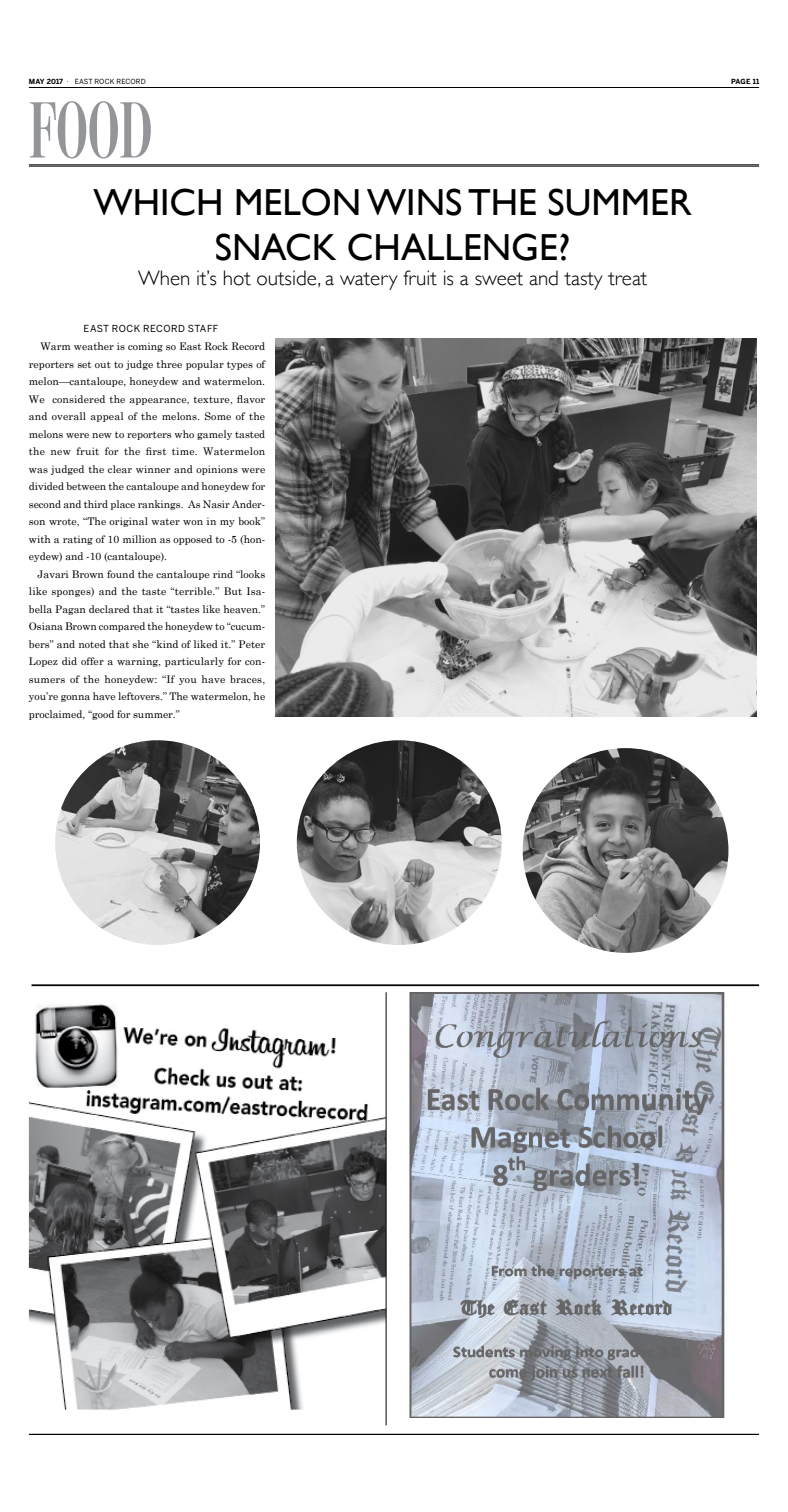
<style>
.page{position:relative;width:788px;height:1512px;background:#fff}
.page>*{position:absolute;margin:0;border:0;box-sizing:border-box;transform-origin:0 0}
.t1{font:78.75px "Moderno FB Comp";color:#939598}
.t2{font:37.62px/45.1px "Gill Sans";color:#000;text-align:center}
.t3{font:300 21px "Gill Sans";color:#000}
.t4{font:10.5px/17.5px "Century Schoolbook";color:#000;text-align:justify}
.t5{font:9.62px "Benton Sans";letter-spacing:.05em;color:#000}
.t6{font:7px "Benton Sans";letter-spacing:.02em;color:#000}
.t7{font:700 7px "Benton Sans";letter-spacing:.01em;color:#000}
.s1{font-weight:700}
</style>
<div class="page">
<hr style="left:29px;top:164px;width:730px;height:1px;background:#000">
<hr style="left:29px;top:166px;width:730px;height:1px;background:#000">
<hr style="left:29px;top:87px;width:730px;height:1px;background:#000">
<hr style="left:29px;top:1434px;width:730px;height:1px;background:#000">
<hr style="left:32px;top:984px;width:727px;height:2px;background:#000">
<img style="left:29px;top:1004px;width:356px;height:406px">
<hr style="left:385px;top:992px;width:1px;height:433px;background:#000">
<img style="left:409px;top:992px;width:316px;height:425px">
<img style="left:276px;top:339px;width:480px;height:378px">
<img style="left:55px;top:740px;width:205px;height:205px;border-radius:102px">
<img style="left:297px;top:740px;width:204px;height:205px;border-radius:102px">
<img style="left:522px;top:748px;width:206px;height:205px">
<p class="t6" style="left:29px;top:78px;width:118px"><span class="s1">MAY 2017</span> · EAST ROCK RECORD</p>
<p class="t7" style="left:731px;top:78px;width:30px">PAGE 11</p>
<h1 class="t1" style="left:29px;top:87px;width:125px">FOOD</h1>
<h2 class="t2" style="left:94px;top:179px;width:599px">WHICH MELON WINS THE SUMMER<br>SNACK CHALLENGE?</h2>
<h3 class="t3" style="left:138px;top:262px;width:510px">When it’s hot outside, a watery fruit is a sweet and tasty treat</h3>
<p class="t5" style="left:84px;top:323px;width:136px">EAST ROCK RECORD STAFF</p>
<p class="t4" style="left:29px;top:337px;width:238px;text-indent:12px">Warm weather is coming so East Rock Record reporters set out to judge three popular types of melon—cantaloupe, honeydew and watermelon.<br>We considered the appearance, texture, flavor and overall appeal of the melons. Some of the melons were new to reporters who gamely tasted the new fruit for the first time. Watermelon was judged the clear winner and opinions were divided between the cantaloupe and honeydew for second and third place rankings. As Nasir Ander&shy;son wrote, “The original water won in my book” with a rating of 10 million as opposed to -5 (hon&shy;eydew) and -10 (cantaloupe).</p>
<p class="t4" style="left:29px;top:565px;width:238px;text-indent:9px">Javari Brown found the cantaloupe rind “looks like sponges) and the taste “terrible.” But Isa&shy;bella Pagan declared that it “tastes like heaven.” Osiana Brown compared the honeydew to “cucum&shy;bers” and noted that she “kind of liked it.” Peter Lopez did offer a warning, particularly for con&shy;sumers of the honeydew: “If you have braces, you’re gonna have leftovers.” The watermelon, he proclaimed, “good for summer.”</p>
</div>
